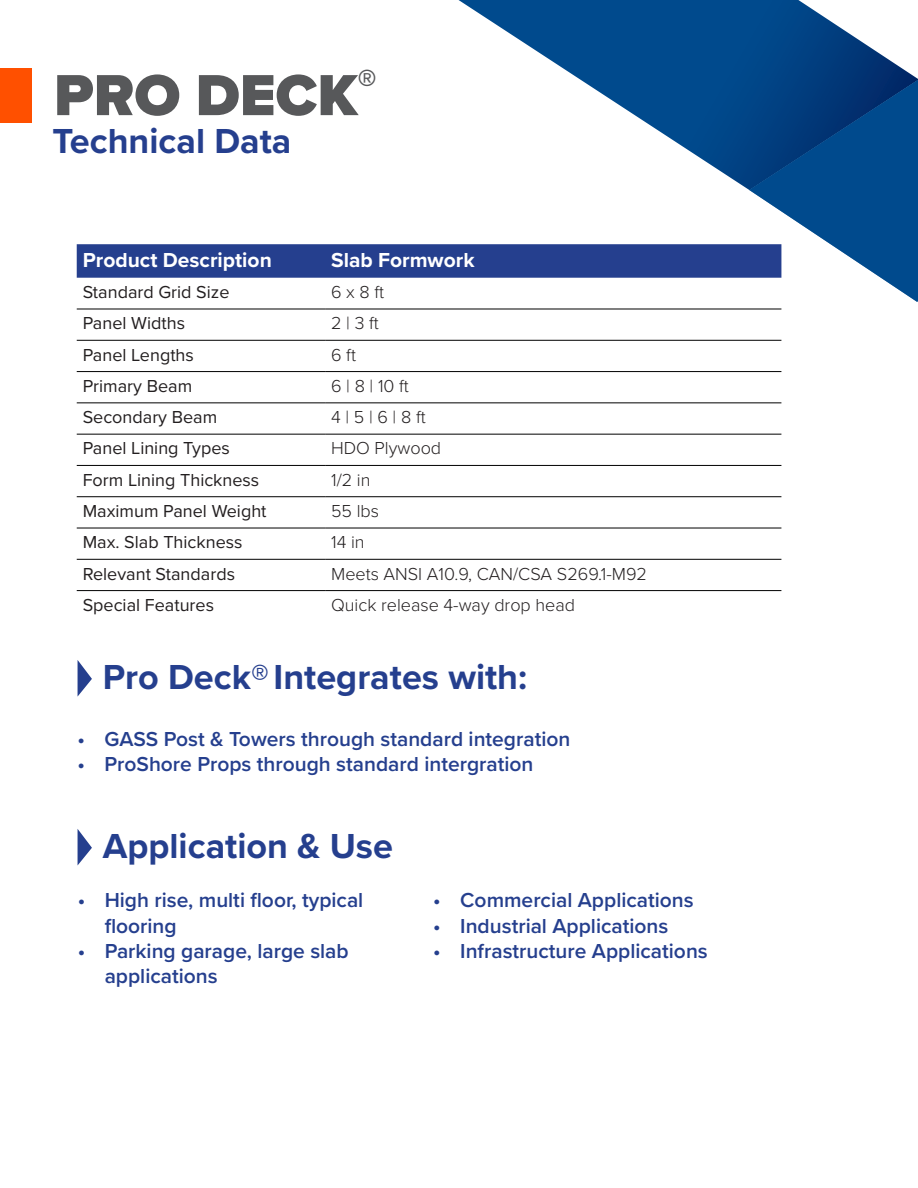
<style>
.page{position:relative;width:918px;height:1188px;background:#fff}
.page>*{position:absolute;margin:0;border:0;box-sizing:border-box;transform-origin:0 0}
.t1{font:900 60px "Proxima Nova";color:#57585a}
.t2{font:700 36px "Proxima Nova";color:#253f8e}
.t3{font:600 21px/25.2px "Proxima Nova";color:#253f8e}
.t4{font:700 21px "Proxima Nova";color:#fff}
.t5{font:18px "Proxima Nova";color:#231f20}
.t6{font:300 18px "Proxima Nova";color:#231f20}
</style>
<div class="page">
<svg style="left:459px;top:0;width:290px;height:190px"></svg>
<svg style="left:749px;top:0;width:169px;height:302px;fill:#014a8d"></svg>
<div style="left:0;top:68px;width:32px;height:55px;background:#ff5000"></div>
<div style="left:77px;top:244px;width:704px;height:34px;background:#253f8e"></div>
<hr style="left:77px;top:309px;width:248px;height:1px;background:#000">
<hr style="left:325px;top:309px;width:456px;height:1px;background:#000">
<hr style="left:77px;top:340px;width:248px;height:1px;background:#000">
<hr style="left:325px;top:340px;width:456px;height:1px;background:#000">
<hr style="left:77px;top:371px;width:248px;height:1px;background:#000">
<hr style="left:325px;top:371px;width:456px;height:1px;background:#000">
<hr style="left:77px;top:402px;width:248px;height:1px;background:#000">
<hr style="left:325px;top:402px;width:456px;height:1px;background:#000">
<hr style="left:77px;top:434px;width:248px;height:1px;background:#000">
<hr style="left:325px;top:434px;width:456px;height:1px;background:#000">
<hr style="left:77px;top:465px;width:248px;height:1px;background:#000">
<hr style="left:325px;top:465px;width:456px;height:1px;background:#000">
<hr style="left:77px;top:496px;width:248px;height:1px;background:#000">
<hr style="left:325px;top:496px;width:456px;height:1px;background:#000">
<hr style="left:77px;top:528px;width:248px;height:1px;background:#000">
<hr style="left:325px;top:528px;width:456px;height:1px;background:#000">
<hr style="left:77px;top:559px;width:248px;height:1px;background:#000">
<hr style="left:325px;top:559px;width:456px;height:1px;background:#000">
<hr style="left:77px;top:590px;width:248px;height:1px;background:#000">
<hr style="left:325px;top:590px;width:456px;height:1px;background:#000">
<svg style="left:78px;top:829px;width:14px;height:36px"></svg>
<svg style="left:78px;top:660px;width:14px;height:36px"></svg>
<p class="t1" style="left:54px;top:50px;width:324px">PRO DECK<sup>®</sup></p>
<p class="t2" style="left:52px;top:114px;width:241px">Technical Data</p>
<p class="t4" style="left:83px;top:244px;width:191px">Product Description</p>
<p class="t4" style="left:331px;top:244px;width:145px">Slab Formwork</p>
<p class="t5" style="left:83px;top:279px;width:148px">Standard Grid Size</p>
<p class="t6" style="left:331px;top:279px;width:55px">6 x 8 ft</p>
<p class="t5" style="left:83px;top:310px;width:104px">Panel Widths</p>
<p class="t6" style="left:331px;top:310px;width:49px">2 | 3 ft</p>
<p class="t5" style="left:83px;top:341px;width:113px">Panel Lengths</p>
<p class="t6" style="left:331px;top:341px;width:26px">6 ft</p>
<p class="t5" style="left:83px;top:372px;width:111px">Primary Beam</p>
<p class="t6" style="left:331px;top:372px;width:79px">6 | 8 | 10 ft</p>
<p class="t5" style="left:83px;top:404px;width:136px">Secondary Beam</p>
<p class="t6" style="left:331px;top:404px;width:96px">4 | 5 | 6 | 8 ft</p>
<p class="t5" style="left:83px;top:435px;width:149px">Panel Lining Types</p>
<p class="t6" style="left:331px;top:435px;width:112px">HDO Plywood</p>
<p class="t5" style="left:83px;top:466px;width:178px">Form Lining Thickness</p>
<p class="t6" style="left:331px;top:466px;width:41px">1/2 in</p>
<p class="t5" style="left:83px;top:498px;width:185px">Maximum Panel Weight</p>
<p class="t6" style="left:331px;top:498px;width:50px">55 lbs</p>
<p class="t5" style="left:83px;top:529px;width:161px">Max. Slab Thickness</p>
<p class="t6" style="left:331px;top:529px;width:35px">14 in</p>
<p class="t5" style="left:83px;top:560px;width:154px">Relevant Standards</p>
<p class="t6" style="left:331px;top:560px;width:317px">Meets ANSI A10.9, CAN/CSA S269.1-M92</p>
<p class="t5" style="left:83px;top:591px;width:133px">Special Features</p>
<p class="t6" style="left:331px;top:591px;width:245px">Quick release 4-way drop head</p>
<p class="t2" style="left:103px;top:650px;width:426px">Pro Deck® Integrates with:</p>
<p class="t3" style="left:77px;top:726px;width:494px">• GASS Post &amp; Towers through standard integration</p>
<p class="t3" style="left:77px;top:751px;width:458px">• ProShore Props through standard intergration</p>
<p class="t2" style="left:103px;top:819px;width:292px">Application &amp; Use</p>
<p class="t3" style="left:105px;top:887px;width:260px;text-indent:-27px">• High rise, multi floor, typical flooring</p>
<p class="t3" style="left:105px;top:938px;width:246px;text-indent:-27px">• Parking garage, large slab applications</p>
<p class="t3" style="left:433px;top:887px;width:262px">• Commercial Applications</p>
<p class="t3" style="left:433px;top:912px;width:237px">• Industrial Applications</p>
<p class="t3" style="left:433px;top:938px;width:276px">• Infrastructure Applications</p>
</div>
